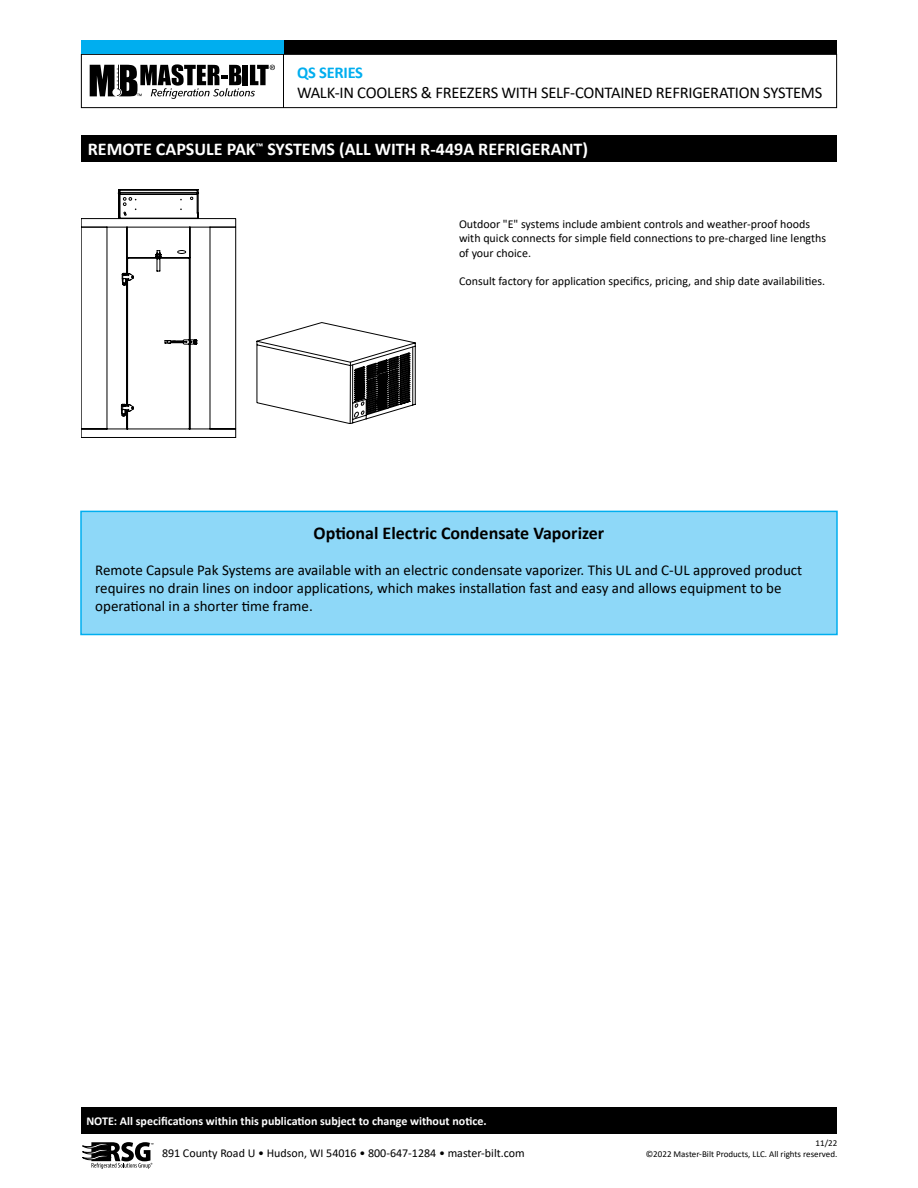
<style>
.page{position:relative;width:918px;height:1188px;background:#fff}
.page>*{position:absolute;margin:0;border:0;box-sizing:border-box;transform-origin:0 0}
.t1{font:700 18px "Calibri";color:#fff}
.t2{font:700 18px "Calibri";color:#000}
.t3{font:16.5px "Calibri";letter-spacing:-.015em;color:#000}
.t4{font:700 16.5px "Calibri";letter-spacing:-.015em;color:#00aeef}
.t5{font:15px/18px "Calibri";color:#000}
.t6{font:12px/14.4px "Calibri";color:#000}
.t7{font:700 12px "Calibri";color:#fff}
.t8{font:9px/10.8px "Calibri";color:#000;text-align:right}
</style>
<div class="page">
<svg style="left:82px;top:1142px;width:72px;height:27px"></svg>
<div style="left:81px;top:54px;width:756px;height:54px;border:1px solid #000"></div>
<hr style="left:283px;top:54px;width:1px;height:54px;background:#000">
<div style="left:81px;top:40px;width:756px;height:14px;background:#000"></div>
<div style="left:81px;top:40px;width:203px;height:14px;background:#00aeef"></div>
<svg style="left:90px;top:64px;width:185px;height:35px"></svg>
<div style="left:81px;top:1107px;width:756px;height:27px;background:#000"></div>
<div style="left:81px;top:135px;width:756px;height:27px;background:#000"></div>
<div style="left:81px;top:511px;width:756px;height:123px;background:#8ed8f8"></div>
<div style="left:80px;top:511px;width:758px;height:124px;border:2px solid #00aeef"></div>
<svg style="left:257px;top:322px;width:159px;height:102px"></svg>
<svg style="left:81px;top:189px;width:155px;height:249px"></svg>
<div style="left:200px;top:189px;width:30px;height:28px;background:#fff"></div>
<h2 class="t4" style="left:297px;top:61px;width:68px">QS SERIES</h2>
<h2 class="t3" style="left:297px;top:81px;width:527px">WALK-IN COOLERS &amp; FREEZERS WITH SELF-CONTAINED REFRIGERATION SYSTEMS</h2>
<h1 class="t1" style="left:88px;top:137px;width:502px">REMOTE CAPSULE PAK<sup>™</sup> SYSTEMS (ALL WITH R-449A REFRIGERANT)</h1>
<p class="t6" style="left:459px;top:216px;width:369px">Outdoor "E" systems include ambient controls and weather-proof hoods with quick connects for simple field connections to pre-charged line lengths of your choice.</p>
<p class="t6" style="left:459px;top:274px;width:368px">Consult factory for application specifics, pricing, and ship date availabilities.</p>
<h1 class="t2" style="left:314px;top:520px;width:292px">Optional Electric Condensate Vaporizer</h1>
<p class="t5" style="left:95px;top:561px;width:709px">Remote Capsule Pak Systems are available with an electric condensate vaporizer. This UL and C-UL approved product requires no drain lines on indoor applications, which makes installation fast and easy and allows equipment to be operational in a shorter time frame.</p>
<p class="t7" style="left:86px;top:1113px;width:402px">NOTE: All specifications within this publication subject to change without notice.</p>
<p class="t6" style="left:162px;top:1145px;width:364px">891 County Road U • Hudson, WI 54016 • 800-647-1284 • master-bilt.com</p>
<p class="t8" style="left:646px;top:1138px;width:193px">11/22<br>©2022 Master-Bilt Products, LLC. All rights reserved.</p>
</div>
